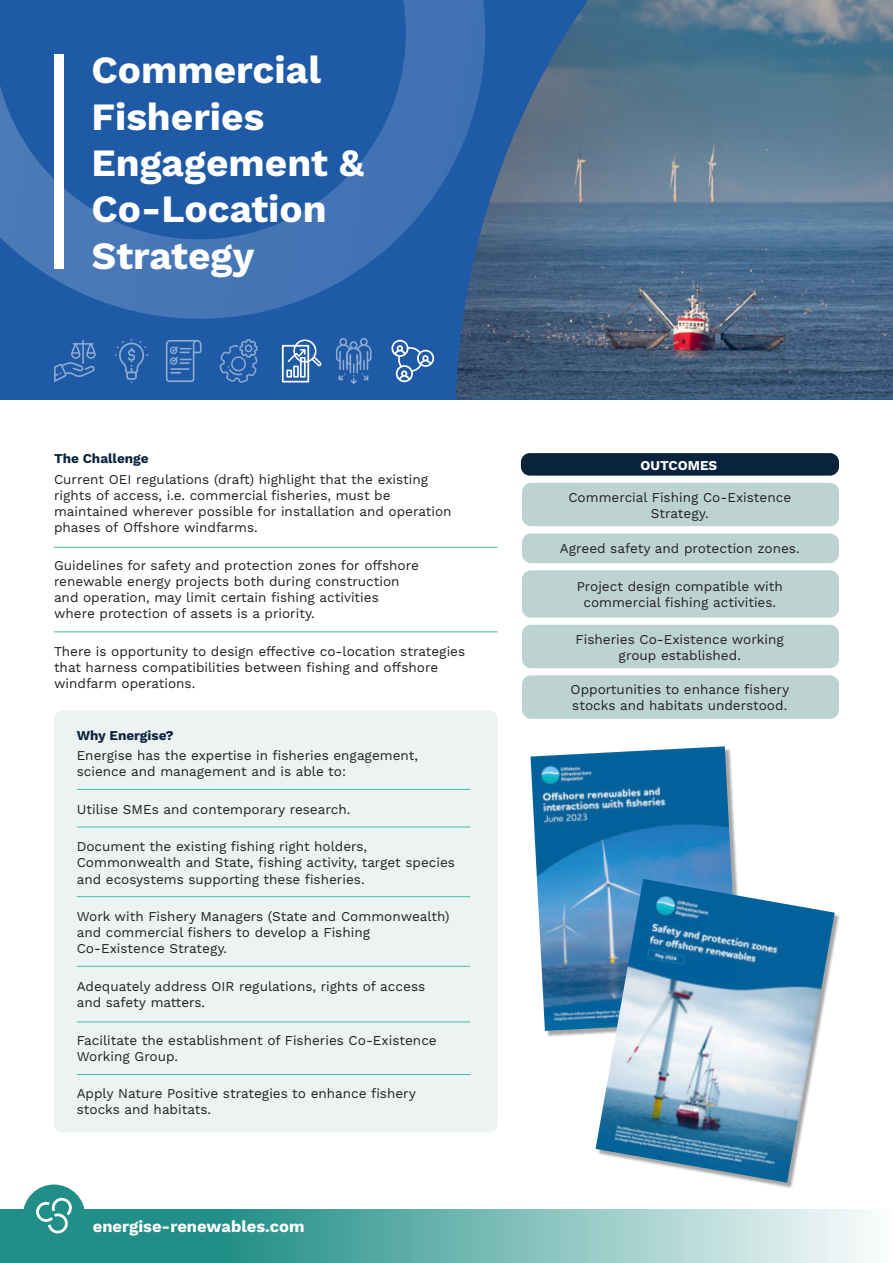
<style>
.page{position:relative;width:893px;height:1263px;background:#fff}
.page>*{position:absolute;margin:0;border:0;box-sizing:border-box;transform-origin:0 0}
.t1{font:700 38.7px/46.3px "Work Sans";color:#fff}
.t2{font:700 16.5px "Work Sans";color:#fff}
.t3{font:13.5px/16.2px "Work Sans";color:#231f20}
.t4{font:700 13.5px "Work Sans";color:#09233c}
.t5{font:700 13.5px "Work Sans";color:#fff}
</style>
<div class="page">
<div style="left:0;top:0;width:893px;height:399px;background:#1f5aa7"></div>
<img style="left:456px;top:0;width:437px;height:399px">
<hr style="left:82px;top:340px;width:2px;height:24px;background:#fff">
<svg style="left:54px;top:343px;width:42px;height:39px"></svg>
<svg style="left:219px;top:339px;width:39px;height:44px"></svg>
<svg style="left:336px;top:338px;width:35px;height:46px"></svg>
<svg style="left:115px;top:339px;width:33px;height:44px"></svg>
<svg style="left:282px;top:339px;width:39px;height:43px"></svg>
<svg style="left:391px;top:340px;width:43px;height:42px"></svg>
<svg style="left:166px;top:340px;width:36px;height:42px"></svg>
<svg style="left:0;top:0;width:485px;height:319px"></svg>
<svg style="left:0;top:1209px;width:869px;height:54px;background:#72b8b3"></svg>
<div style="left:23px;top:1184px;width:62px;height:63px;background:#218f87;border-radius:50%"></div>
<svg style="left:36px;top:1198px;width:36px;height:35px"></svg>
<div style="left:54px;top:710px;width:443px;height:422px;background:#ecf3f2;border-radius:9px"></div>
<hr style="left:77px;top:789px;width:393px;height:1px;background:#42be9e">
<hr style="left:54px;top:547px;width:443px;height:1px;background:#42be9e">
<hr style="left:54px;top:631px;width:443px;height:1px;background:#42be9e">
<hr style="left:77px;top:896px;width:393px;height:1px;background:#42be9e">
<hr style="left:77px;top:827px;width:393px;height:1px;background:#42be9e">
<hr style="left:77px;top:1021px;width:393px;height:1px;background:#42be9e">
<hr style="left:77px;top:966px;width:393px;height:1px;background:#42be9e">
<hr style="left:77px;top:1074px;width:393px;height:1px;background:#42be9e">
<img style="left:530px;top:746px;width:207px;height:285px">
<div style="left:597px;top:880px;width:243px;height:308px;background:#231f20;opacity:.4"></div>
<img style="left:595px;top:879px;width:240px;height:304px">
<div style="left:522px;top:483px;width:317px;height:43px;background:#bdd3d2;border-radius:9px"></div>
<div style="left:522px;top:533px;width:317px;height:30px;background:#bdd3d2;border-radius:9px"></div>
<div style="left:522px;top:570px;width:317px;height:48px;background:#bdd3d2;border-radius:9px"></div>
<div style="left:522px;top:625px;width:317px;height:43px;background:#bdd3d2;border-radius:9px"></div>
<div style="left:522px;top:675px;width:317px;height:44px;background:#bdd3d2;border-radius:9px"></div>
<div style="left:521px;top:453px;width:318px;height:23px;background:#09233c;border-radius:9px"></div>
<h1 class="t1" style="left:91px;top:50px;width:274px">Commercial<br>Fisheries<br>Engagement &amp;<br>Co-Location<br>Strategy</h1>
<p class="t4" style="left:54px;top:454px;width:96px">The Challenge</p>
<p class="t3" style="left:54px;top:472px;width:399px">Current OEI regulations (draft) highlight that the existing rights of access, i.e. commercial fisheries, must be maintained wherever possible for installation and operation phases of Offshore windfarms.</p>
<p class="t3" style="left:54px;top:558px;width:366px">Guidelines for safety and protection zones for offshore renewable energy projects both during construction and operation, may limit certain fishing activities where protection of assets is a priority.</p>
<p class="t3" style="left:54px;top:644px;width:413px">There is opportunity to design effective co-location strategies that harness compatibilities between fishing and offshore windfarm operations.</p>
<p class="t4" style="left:77px;top:730px;width:98px">Why Energise?</p>
<p class="t3" style="left:77px;top:748px;width:343px">Energise has the expertise in fisheries engagement, science and management and is able to:</p>
<p class="t3" style="left:77px;top:802px;width:275px">Utilise SMEs and contemporary research.</p>
<p class="t3" style="left:77px;top:839px;width:380px">Document the existing fishing right holders,<br>Commonwealth and State, fishing activity, target species and ecosystems supporting these fisheries.</p>
<p class="t3" style="left:77px;top:909px;width:374px">Work with Fishery Managers (State and Commonwealth) and commercial fishers to develop a Fishing<br>Co-Existence Strategy.</p>
<p class="t3" style="left:77px;top:979px;width:350px">Adequately address OIR regulations, rights of access and safety matters .</p>
<p class="t3" style="left:77px;top:1033px;width:362px">Facilitate the establishment of Fisheries Co-Existence<br>Working Group.</p>
<p class="t3" style="left:77px;top:1086px;width:341px">Apply Nature Positive strategies to enhance fishery stocks and habitats .</p>
<p class="t2" style="left:93px;top:1220px;width:213px">energise-renewables.com</p>
<p class="t5" style="left:641px;top:460px;width:78px">OUTCOMES</p>
<p class="t3" style="left:568px;top:490px;width:224px;text-align:center">Commercial Fishing Co-Existence<br>Strategy.</p>
<p class="t3" style="left:560px;top:542px;width:241px">Agreed safety and protection zones .</p>
<p class="t3" style="left:577px;top:579px;width:208px;text-align:center">Project design compatible with commercial fishing activities .</p>
<p class="t3" style="left:576px;top:632px;width:210px;text-align:center">Fisheries Co-Existence working group established.</p>
<p class="t3" style="left:571px;top:682px;width:220px">Opportunities to enhance fishery stocks and habitats understood.</p>
</div>
